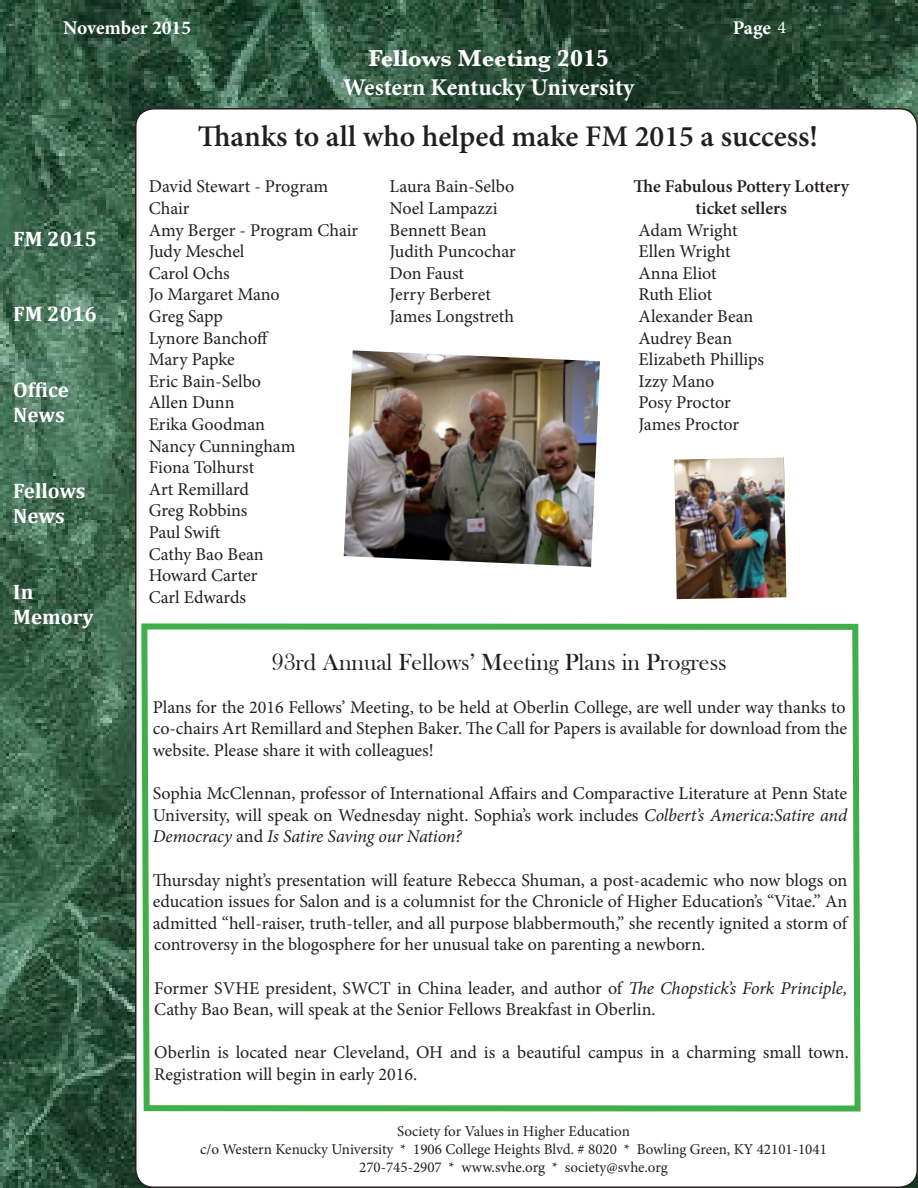
<style>
.page{position:relative;width:918px;height:1188px;background:#fff}
.page>*{position:absolute;margin:0;border:0;box-sizing:border-box;transform-origin:0 0}
.t1{font:600 30px "Minion Pro";color:#231f20}
.t2{font:24px "Bask Old Face";color:#231f20}
.t3{font:700 24px "Minion Pro";letter-spacing:-.005em;color:#fff}
.t4{font:700 24px "Baskerville";color:#fff}
.t5{font:700 21px/25.2px "Cambria";color:#fff}
.t6{font:700 19.5px "Minion Pro";letter-spacing:-.005em;color:#fff}
.t7{font:18px/21.6px "Minion Pro";color:#231f20;text-align:justify}
.t8{font:600 18px/21.6px "Minion Pro";letter-spacing:-.005em;color:#231f20;text-align:center}
.t9{font:15px/18px "Minion Pro";color:#231f20;text-align:center}
.s1{font-weight:400;font-size:18px}
.s2{font-style:italic}
</style>
<div class="page">
<img style="left:0;top:0;width:918px;height:1188px">
<div style="left:136px;top:109px;width:781px;height:1078px;background:#fff;border-radius:18px"></div>
<svg style="left:141px;top:623px;width:720px;height:489px"></svg>
<img style="left:344px;top:350px;width:256px;height:217px">
<img style="left:674px;top:458px;width:112px;height:141px">
<p class="t6" style="left:63px;top:14px;width:130px">November 2015</p>
<p class="t6" style="left:733px;top:14px;width:55px">Page <span class="s1">4</span></p>
<p class="t4" style="left:368px;top:42px;width:242px">Fellows Meeting 2015</p>
<p class="t3" style="left:343px;top:70px;width:293px">Western Kentucky University</p>
<p class="t5" style="left:13px;top:225px;width:85px">FM 2015</p>
<p class="t5" style="left:13px;top:301px;width:85px">FM 2016</p>
<p class="t5" style="left:13px;top:377px;width:57px">Office<br>News</p>
<p class="t5" style="left:13px;top:477px;width:74px">Fellows<br>News</p>
<p class="t5" style="left:13px;top:578px;width:82px">In<br>Memory</p>
<p class="t1" style="left:198px;top:115px;width:622px">Thanks to all who helped make FM 2015 a success!</p>
<p class="t7" style="left:149px;top:176px;width:181px">David Stewart - Program<br>Chair</p>
<p class="t7" style="left:149px;top:219px;width:211px">Amy Berger - Program Chair</p>
<p class="t7" style="left:149px;top:241px;width:97px">Judy Meschel</p>
<p class="t7" style="left:149px;top:262px;width:83px">Carol Ochs</p>
<p class="t7" style="left:149px;top:284px;width:133px">Jo Margaret Mano</p>
<p class="t7" style="left:149px;top:306px;width:76px">Greg Sapp</p>
<p class="t7" style="left:149px;top:327px;width:122px">Lynore Banchoff</p>
<p class="t7" style="left:149px;top:349px;width:88px">Mary Papke</p>
<p class="t7" style="left:149px;top:370px;width:114px">Eric Bain-Selbo</p>
<p class="t7" style="left:149px;top:392px;width:87px">Allen Dunn</p>
<p class="t7" style="left:149px;top:414px;width:118px">Erika Goodman</p>
<p class="t7" style="left:149px;top:435px;width:148px">Nancy Cunningham</p>
<p class="t7" style="left:149px;top:457px;width:107px">Fiona Tolhurst</p>
<p class="t7" style="left:149px;top:478px;width:102px">Art Remillard</p>
<p class="t7" style="left:149px;top:500px;width:100px">Greg Robbins</p>
<p class="t7" style="left:149px;top:522px;width:73px">Paul Swift</p>
<p class="t7" style="left:149px;top:543px;width:117px">Cathy Bao Bean</p>
<p class="t7" style="left:149px;top:565px;width:110px">Howard Carter</p>
<p class="t7" style="left:149px;top:586px;width:99px">Carl Edwards</p>
<p class="t7" style="left:390px;top:176px;width:126px">Laura Bain-Selbo</p>
<p class="t7" style="left:390px;top:198px;width:109px">Noel Lampazzi</p>
<p class="t7" style="left:390px;top:219px;width:99px">Bennett Bean</p>
<p class="t7" style="left:390px;top:241px;width:128px">Judith Puncochar</p>
<p class="t7" style="left:390px;top:262px;width:76px">Don Faust</p>
<p class="t7" style="left:390px;top:284px;width:103px">Jerry Berberet</p>
<p class="t7" style="left:390px;top:306px;width:126px">James Longstreth</p>
<p class="t8" style="left:634px;top:176px;width:217px">The Fabulous Pottery Lottery ticket sellers</p>
<p class="t7" style="left:639px;top:219px;width:100px">Adam Wright</p>
<p class="t7" style="left:639px;top:241px;width:93px">Ellen Wright</p>
<p class="t7" style="left:639px;top:262px;width:80px">Anna Eliot</p>
<p class="t7" style="left:639px;top:284px;width:75px">Ruth Eliot</p>
<p class="t7" style="left:639px;top:306px;width:116px">Alexander Bean</p>
<p class="t7" style="left:639px;top:327px;width:95px">Audrey Bean</p>
<p class="t7" style="left:639px;top:349px;width:127px">Elizabeth Phillips</p>
<p class="t7" style="left:639px;top:370px;width:77px">Izzy Mano</p>
<p class="t7" style="left:639px;top:392px;width:94px">Posy Proctor</p>
<p class="t7" style="left:639px;top:414px;width:102px">James Proctor</p>
<p class="t2" style="left:272px;top:648px;width:456px">93rd Annual Fellows’ Meeting Plans in Progress</p>
<p class="t7" style="left:153px;top:696px;width:696px">Plans for the 2016 Fellows’ Meeting, to be held at Oberlin College, are well under way thanks to co-chairs Art Remillard and Stephen Baker. The Call for Papers is available for download from the website. Please share it with colleagues!</p>
<p class="t7" style="left:153px;top:783px;width:696px">Sophia McClennan, professor of International Affairs and Comparactive Literature at Penn State University, will speak on Wednesday night. Sophia’s work includes <span class="s2">Colbert’s America:Satire and Democracy</span> and <span class="s2">Is Satire Saving our Nation?</span></p>
<p class="t7" style="left:153px;top:869px;width:696px">Thursday night’s presentation will feature Rebecca Shuman, a post-academic who now blogs on education issues for Salon and is a columnist for the Chronicle of Higher Education’s “Vitae.” An admitted “hell-raiser, truth-teller, and all purpose blabbermouth,” she recently ignited a storm of controversy in the blogosphere for her unusual take on parenting a newborn.</p>
<p class="t7" style="left:154px;top:977px;width:694px">Former SVHE president, SWCT in China leader, and author of <span class="s2">The Chopstick’s Fork Principle,<br></span>Cathy Bao Bean, will speak at the Senior Fellows Breakfast in Oberlin.</p>
<p class="t7" style="left:154px;top:1042px;width:696px">Oberlin is located near Cleveland, OH and is a beautiful campus in a charming small town.<br>Registration will begin in early 2016.</p>
<p class="t9" style="left:200px;top:1123px;width:628px">Society for Values in Higher Education<br>c/o Western Kenucky University * 1906 College Heights Blvd. # 8020 * Bowling Green, KY 42101-1041<br>270-745-2907 * www.svhe.org * society@svhe.org</p>
</div>
